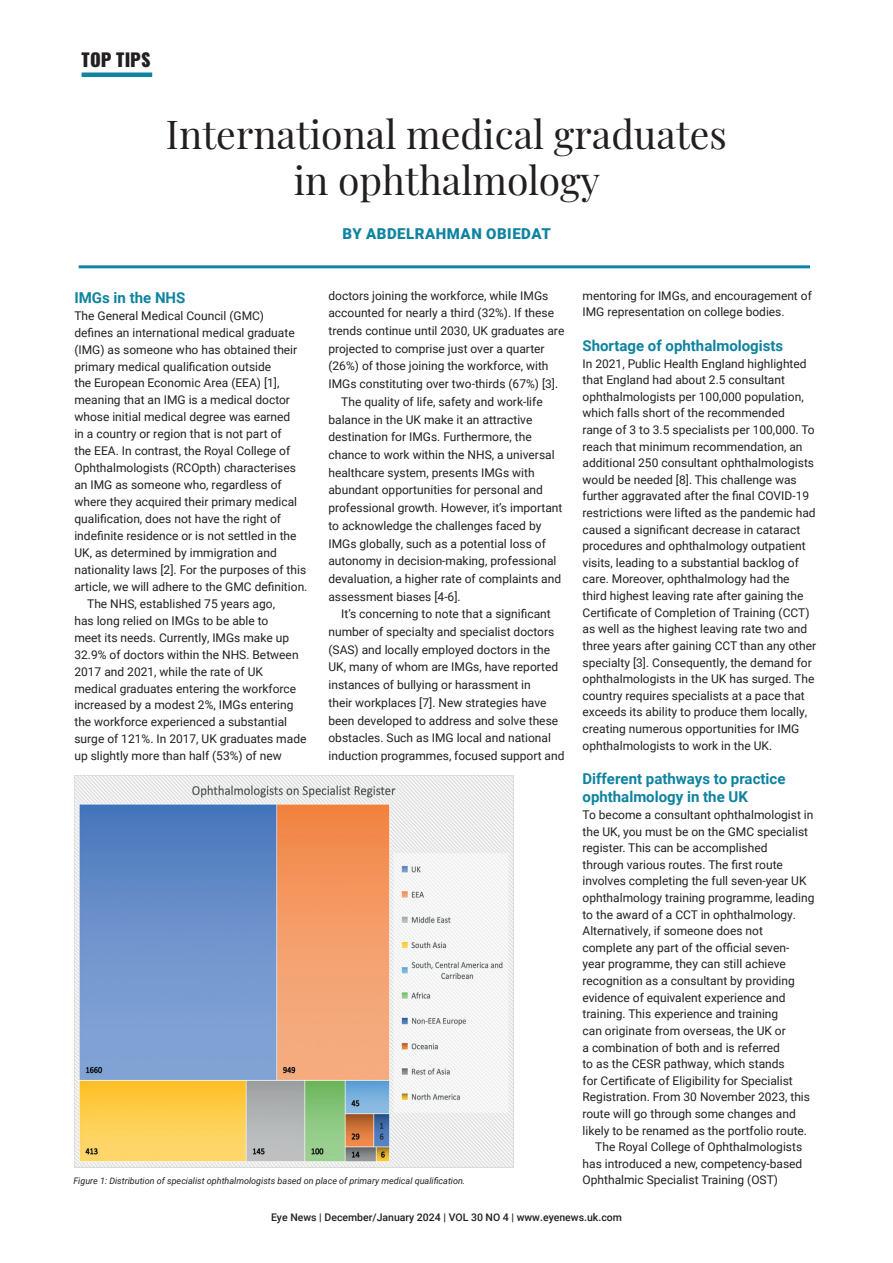
<style>
.page{position:relative;width:893px;height:1263px;background:#fff}
.page>*{position:absolute;margin:0;border:0;box-sizing:border-box;transform-origin:0 0}
.t1{font:39px/46.5px "Playfair Display";color:#231f20;text-align:center}
.t2{font:800 18px "Oswald";letter-spacing:.015em;color:#231f20}
.t3{font:700 15px/18.1px "Roboto";color:#0f83a0}
.t4{font:900 15px "Roboto";letter-spacing:.035em;color:#0f83a0}
.t5{font:12px/16.6px "Roboto";color:#231f20}
.t6{font:500 10.5px "Roboto";color:#231f20}
.t7{font:italic 9px "Roboto";color:#231f20}
</style>
<div class="page">
<img style="left:74px;top:775px;width:440px;height:393px">
<hr style="left:79px;top:265px;width:731px;height:3px;background:#0f83a0">
<div style="left:82px;top:72px;width:70px;height:5px;background:#0f83a0"></div>
<h2 class="t2" style="left:82px;top:50px;width:71px">TOP TIPS</h2>
<h1 class="t1" style="left:166px;top:107px;width:563px">International medical graduates in ophthalmology</h1>
<p class="t4" style="left:343px;top:223px;width:210px">BY ABDELRAHMAN OBIEDAT</p>
<p class="t3" style="left:74px;top:288px;width:113px">IMGs in the NHS</p>
<p class="t5" style="left:74px;top:307px;width:191px">The General Medical Council (GMC)</p>
<p class="t5" style="left:74px;top:324px;width:222px">defines an international medical graduate</p>
<p class="t5" style="left:74px;top:341px;width:224px">(IMG) as someone who has obtained their</p>
<p class="t5" style="left:74px;top:357px;width:198px">primary medical qualification outside</p>
<p class="t5" style="left:74px;top:374px;width:207px">the European Economic Area (EEA) [1],</p>
<p class="t5" style="left:74px;top:391px;width:217px">meaning that an IMG is a medical doctor</p>
<p class="t5" style="left:74px;top:408px;width:217px">whose initial medical degree was earned</p>
<p class="t5" style="left:74px;top:425px;width:209px">in a country or region that is not part of</p>
<p class="t5" style="left:74px;top:442px;width:217px">the EEA. In contrast, the Royal College of</p>
<p class="t5" style="left:74px;top:459px;width:223px">Ophthalmologists (RCOpth) characterises</p>
<p class="t5" style="left:74px;top:476px;width:209px">an IMG as someone who, regardless of</p>
<p class="t5" style="left:74px;top:493px;width:224px">where they acquired their primary medical</p>
<p class="t5" style="left:74px;top:510px;width:208px">qualification, does not have the right of</p>
<p class="t5" style="left:74px;top:527px;width:224px">indefinite residence or is not settled in the</p>
<p class="t5" style="left:74px;top:544px;width:204px">UK, as determined by immigration and</p>
<p class="t5" style="left:74px;top:561px;width:233px">nationality laws [2]. For the purposes of this</p>
<p class="t5" style="left:74px;top:578px;width:235px">article, we will adhere to the GMC definition.</p>
<p class="t5" style="left:87px;top:595px;width:189px">The NHS, established 75 years ago,</p>
<p class="t5" style="left:74px;top:612px;width:196px">has long relied on IMGs to be able to</p>
<p class="t5" style="left:74px;top:629px;width:216px">meet its needs. Currently, IMGs make up</p>
<p class="t5" style="left:74px;top:646px;width:226px">32.9% of doctors within the NHS. Between</p>
<p class="t5" style="left:74px;top:662px;width:190px">2017 and 2021, while the rate of UK</p>
<p class="t5" style="left:74px;top:679px;width:223px">medical graduates entering the workforce</p>
<p class="t5" style="left:74px;top:696px;width:221px">increased by a modest 2%, IMGs entering</p>
<p class="t5" style="left:74px;top:713px;width:214px">the workforce experienced a substantial</p>
<p class="t5" style="left:74px;top:730px;width:234px">surge of 121%. In 2017, UK graduates made</p>
<p class="t5" style="left:74px;top:747px;width:209px">up slightly more than half (53%) of new</p>
<p class="t5" style="left:328px;top:287px;width:221px">doctors joining the workforce, while IMGs</p>
<p class="t5" style="left:328px;top:304px;width:227px">accounted for nearly a third (32%). If these</p>
<p class="t5" style="left:328px;top:322px;width:237px">trends continue until 2030, UK graduates are</p>
<p class="t5" style="left:328px;top:340px;width:218px">projected to comprise just over a quarter</p>
<p class="t5" style="left:328px;top:357px;width:222px">(26%) of those joining the workforce, with</p>
<p class="t5" style="left:328px;top:375px;width:231px">IMGs constituting over two-thirds (67%) [3].</p>
<p class="t5" style="left:341px;top:393px;width:203px">The quality of life, safety and work-life</p>
<p class="t5" style="left:328px;top:411px;width:205px">balance in the UK make it an attractive</p>
<p class="t5" style="left:328px;top:428px;width:205px">destination for IMGs. Furthermore, the</p>
<p class="t5" style="left:328px;top:446px;width:228px">chance to work within the NHS, a universal</p>
<p class="t5" style="left:328px;top:464px;width:208px">healthcare system, presents IMGs with</p>
<p class="t5" style="left:328px;top:481px;width:216px">abundant opportunities for personal and</p>
<p class="t5" style="left:328px;top:499px;width:236px">professional growth. However, it’s important</p>
<p class="t5" style="left:328px;top:517px;width:214px">to acknowledge the challenges faced by</p>
<p class="t5" style="left:328px;top:534px;width:219px">IMGs globally, such as a potential loss of</p>
<p class="t5" style="left:328px;top:552px;width:230px">autonomy in decision-making, professional</p>
<p class="t5" style="left:328px;top:570px;width:234px">devaluation, a higher rate of complaints and</p>
<p class="t5" style="left:328px;top:588px;width:134px">assessment biases [4-6].</p>
<p class="t5" style="left:341px;top:605px;width:211px">It’s concerning to note that a significant</p>
<p class="t5" style="left:328px;top:623px;width:227px">number of specialty and specialist doctors</p>
<p class="t5" style="left:328px;top:641px;width:223px">(SAS) and locally employed doctors in the</p>
<p class="t5" style="left:328px;top:658px;width:231px">UK, many of whom are IMGs, have reported</p>
<p class="t5" style="left:328px;top:676px;width:204px">instances of bullying or harassment in</p>
<p class="t5" style="left:328px;top:694px;width:220px">their workplaces [7]. New strategies have</p>
<p class="t5" style="left:328px;top:711px;width:231px">been developed to address and solve these</p>
<p class="t5" style="left:328px;top:729px;width:224px">obstacles. Such as IMG local and national</p>
<p class="t5" style="left:328px;top:747px;width:238px">induction programmes, focused support and</p>
<p class="t5" style="left:582px;top:287px;width:231px">mentoring for IMGs, and encouragement of<br>IMG representation on college bodies.</p>
<p class="t3" style="left:582px;top:336px;width:202px">Shortage of ophthalmologists</p>
<p class="t5" style="left:582px;top:354px;width:235px">In 2021, Public Health England highlighted that England had about 2.5 consultant ophthalmologists per 100,000 population, which falls short of the recommended range of 3 to 3.5 specialists per 100,000. To reach that minimum recommendation, an additional 250 consultant ophthalmologists would be needed [8]. This challenge was further aggravated after the final COVID-19 restrictions were lifted as the pandemic had caused a significant decrease in cataract procedures and ophthalmology outpatient visits, leading to a substantial backlog of care. Moreover, ophthalmology had the third highest leaving rate after gaining the Certificate of Completion of Training (CCT) as well as the highest leaving rate two and three years after gaining CCT than any other specialty [3]. Consequently, the demand for ophthalmologists in the UK has surged. The country requires specialists at a pace that exceeds its ability to produce them locally, creating numerous opportunities for IMG ophthalmologists to work in the UK.</p>
<p class="t3" style="left:582px;top:769px;width:204px">Different pathways to practice ophthalmology in the UK</p>
<p class="t5" style="left:582px;top:806px;width:232px">To become a consultant ophthalmologist in</p>
<p class="t5" style="left:582px;top:822px;width:227px">the UK, you must be on the GMC specialist</p>
<p class="t5" style="left:582px;top:839px;width:187px">register. This can be accomplished</p>
<p class="t5" style="left:582px;top:856px;width:202px">through various routes. The first route</p>
<p class="t5" style="left:582px;top:872px;width:226px">involves completing the full seven-year UK</p>
<p class="t5" style="left:582px;top:889px;width:233px">ophthalmology training programme, leading</p>
<p class="t5" style="left:582px;top:905px;width:215px">to the award of a CCT in ophthalmology.</p>
<p class="t5" style="left:582px;top:922px;width:182px">Alternatively, if someone does not</p>
<p class="t5" style="left:582px;top:939px;width:208px">complete any part of the official seven-</p>
<p class="t5" style="left:582px;top:955px;width:205px">year programme, they can still achieve</p>
<p class="t5" style="left:582px;top:972px;width:214px">recognition as a consultant by providing</p>
<p class="t5" style="left:582px;top:989px;width:204px">evidence of equivalent experience and</p>
<p class="t5" style="left:582px;top:1005px;width:197px">training. This experience and training</p>
<p class="t5" style="left:582px;top:1022px;width:205px">can originate from overseas, the UK or</p>
<p class="t5" style="left:582px;top:1038px;width:199px">a combination of both and is referred</p>
<p class="t5" style="left:582px;top:1055px;width:204px">to as the CESR pathway, which stands</p>
<p class="t5" style="left:582px;top:1072px;width:212px">for Certificate of Eligibility for Specialist</p>
<p class="t5" style="left:582px;top:1088px;width:229px">Registration. From 30 November 2023, this</p>
<p class="t5" style="left:582px;top:1105px;width:215px">route will go through some changes and</p>
<p class="t5" style="left:582px;top:1121px;width:226px">likely to be renamed as the portfolio route.</p>
<p class="t5" style="left:595px;top:1138px;width:208px">The Royal College of Ophthalmologists</p>
<p class="t5" style="left:582px;top:1155px;width:221px">has introduced a new, competency-based</p>
<p class="t7" style="left:73px;top:1174px;width:393px">Figure 1: Distribution of specialist ophthalmologists based on place of primary medical qualification.</p>
<p class="t5" style="left:582px;top:1171px;width:197px">Ophthalmic Specialist Training (OST)</p>
<p class="t6" style="left:271px;top:1210px;width:352px">Eye News | December/January 2024 | VOL 30 NO 4 | www.eyenews.uk.com</p>
</div>
